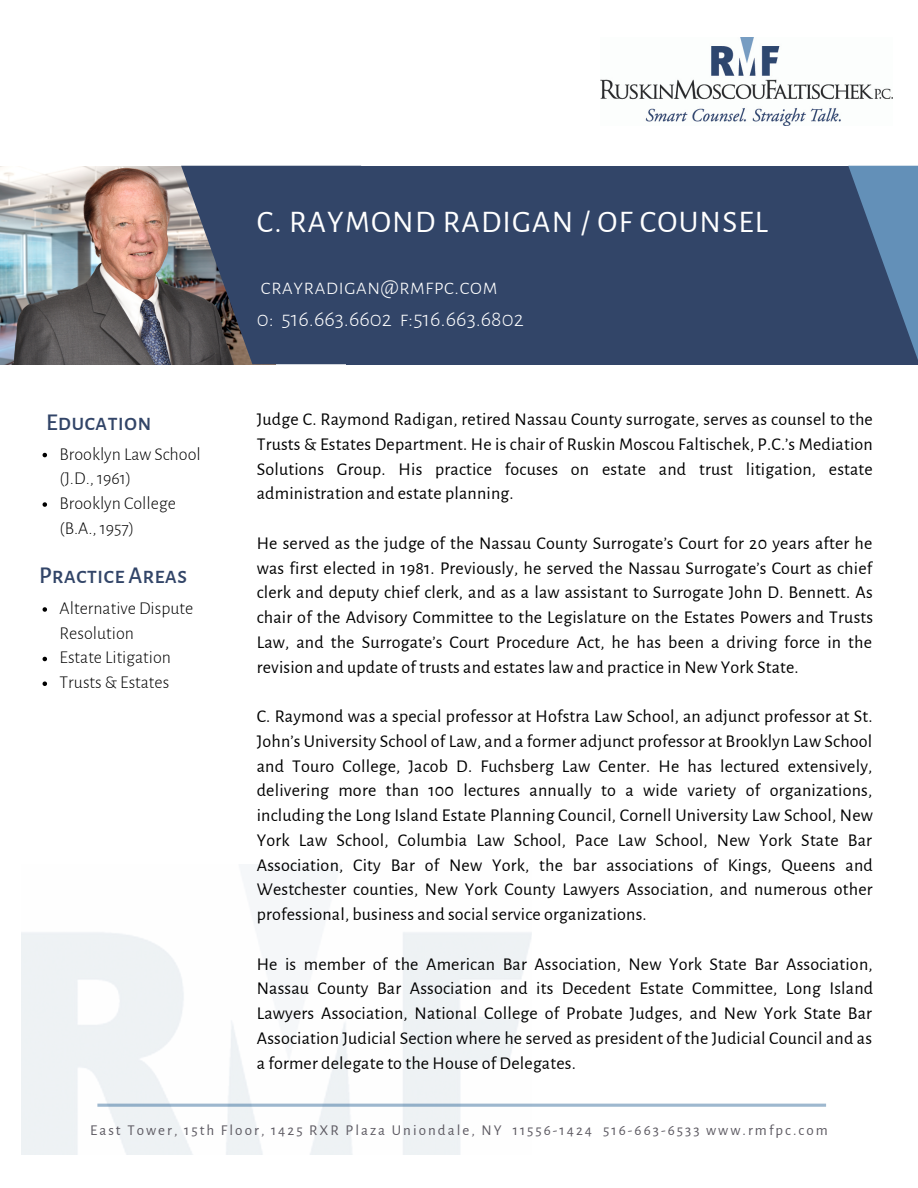
<style>
.page{position:relative;width:918px;height:1188px;background:#fff}
.page>*{position:absolute;margin:0;border:0;box-sizing:border-box;transform-origin:0 0}
.t1{font:31.5px "Alegreya Sans SC";letter-spacing:.04em;color:#fff}
.t2{font:500 23.55px "Alegreya Sans SC";color:#324568}
.t3{font:300 22.5px "Alegreya Sans SC";color:#fff}
.t4{font:18px/24.8px "Alegreya Sans";letter-spacing:.01em;color:#000;text-align:justify}
.t5{font:300 18px/24.8px "Alegreya Sans";color:#000}
.t6{font:15px "Alegreya Sans";letter-spacing:.135em;color:#5d5a62}
</style>
<div class="page">
<img style="left:0;top:166px;width:181px;height:198px">
<div style="left:346px;top:166px;width:572px;height:198px;background:#324568"></div>
<svg style="left:181px;top:166px;width:165px;height:198px;background:#3e4c67"></svg>
<svg style="left:848px;top:166px;width:70px;height:194px"></svg>
<img style="left:600px;top:37px;width:293px;height:89px">
<svg style="left:97px;top:1104px;width:729px;height:3px;background:#a2bbd0"></svg>
<svg style="left:43px;top:453px;width:4px;height:4px"></svg>
<svg style="left:43px;top:502px;width:4px;height:5px"></svg>
<svg style="left:43px;top:607px;width:4px;height:5px"></svg>
<svg style="left:43px;top:657px;width:4px;height:4px"></svg>
<svg style="left:43px;top:681px;width:4px;height:5px"></svg>
<p class="t1" style="left:257px;top:207px;width:513px">C. RAYMOND RADIGAN / OF COUNSEL</p>
<p class="t2" style="left:46px;top:411px;width:107px">Education</p>
<p class="t5" style="left:60px;top:442px;width:143px">Brooklyn Law School (J.D., 1961)</p>
<p class="t5" style="left:60px;top:491px;width:118px">Brooklyn College (B.A., 1957)</p>
<p class="t2" style="left:39px;top:565px;width:150px">Practice Areas</p>
<p class="t5" style="left:60px;top:596px;width:135px">Alternative Dispute<br>Resolution</p>
<p class="t5" style="left:60px;top:646px;width:113px">Estate Litigation</p>
<p class="t5" style="left:60px;top:670px;width:111px">Trusts &amp; Estates</p>
<p class="t3" style="left:261px;top:276px;width:239px">crayradigan@rmfpc.com</p>
<p class="t3" style="left:257px;top:308px;width:269px">0: 516.663.6602 f:516.663.6802</p>
<p class="t4" style="left:257px;top:407px;width:618px">Judge C. Raymond Radigan, retired Nassau County surrogate, serves as counsel to the Trusts &amp; Estates Department. He is chair of Ruskin Moscou Faltischek, P.C.’s Mediation Solutions Group. His practice focuses on estate and trust litigation, estate administration and estate planning.</p>
<p class="t4" style="left:257px;top:531px;width:618px">He served as the judge of the Nassau County Surrogate’s Court for 20 years after he was first elected in 1981. Previously, he served the Nassau Surrogate’s Court as chief clerk and deputy chief clerk, and as a law assistant to Surrogate John D. Bennett. As chair of the Advisory Committee to the Legislature on the Estates Powers and Trusts Law, and the Surrogate’s Court Procedure Act, he has been a driving force in the revision and update of trusts and estates law and practice in New York State.</p>
<p class="t4" style="left:257px;top:704px;width:618px">C. Raymond was a special professor at Hofstra Law School, an adjunct professor at St.<br>John’s University School of Law, and a former adjunct professor at Brooklyn Law School and Touro College, Jacob D. Fuchsberg Law Center. He has lectured extensively, delivering more than 100 lectures annually to a wide variety of organizations, including the Long Island Estate Planning Council, Cornell University Law School, New York Law School, Columbia Law School, Pace Law School, New York State Bar Association, City Bar of New York, the bar associations of Kings, Queens and Westchester counties, New York County Lawyers Association, and numerous other professional, business and social service organizations.</p>
<p class="t4" style="left:257px;top:952px;width:618px">He is member of the American Bar Association, New York State Bar Association, Nassau County Bar Association and its Decedent Estate Committee, Long Island Lawyers Association, National College of Probate Judges, and New York State Bar Association Judicial Section where he served as president of the Judicial Council and as a former delegate to the House of Delegates.</p>
<p class="t6" style="left:90px;top:1123px;width:739px">East Tower, 15th Floor, 1425 RXR Plaza Uniondale, NY 11556-1424 516-663-6533 www.rmfpc.com</p>
</div>
